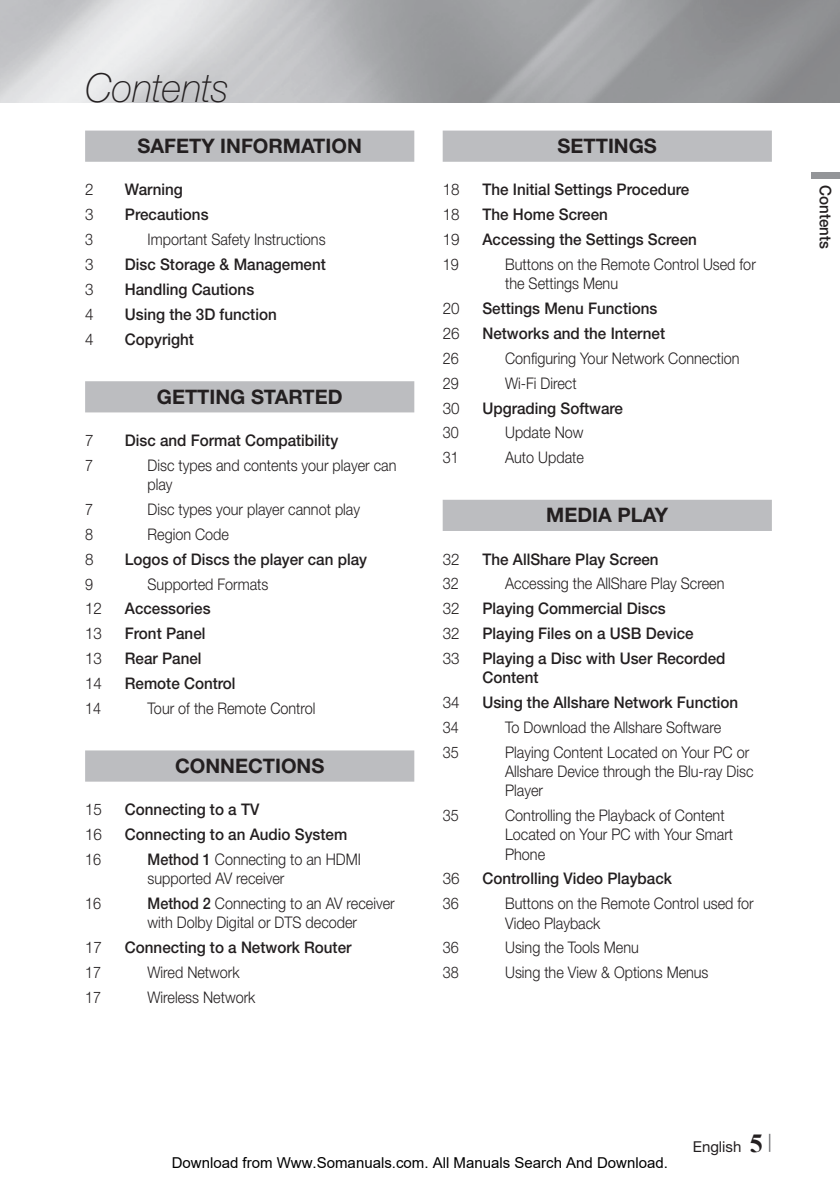
<style>
.page{position:relative;width:840px;height:1191px;background:#fff}
.page>*{position:absolute;margin:0;border:0;box-sizing:border-box;transform-origin:0 0}
.t1{font:italic 100 40px "Helvetica Neue CP35";color:#231f20;scale:.95 1}
.t2{font:700 20px "Helvetica Neue cp";color:#231f20}
.t3{font:300 16px/19.2px "Helvetica Neue cp";color:#231f20;scale:.9 1}
.t4{font:500 16px/19.2px "Helvetica Neue cp";color:#231f20;scale:.95 1}
.t5{font:300 16px "Helvetica Neue cp";color:#231f20;scale:.95 1}
.t6{font:15px "Arial";color:#000}
.t7{font:15px "Helvetica Neue cp";color:#231f20}
.s1{font-weight:500}
.s2{font-family:"Times New Roman";font-weight:700;font-size:26px}
</style>
<div class="page">
<div style="left:810px;top:172px;width:29px;height:6px;background:#939598"></div>
<div style="left:85px;top:131px;width:329px;height:31px;background:#bcbdc0"></div>
<div style="left:85px;top:381px;width:329px;height:31px;background:#bcbdc0"></div>
<div style="left:85px;top:750px;width:329px;height:31px;background:#bcbdc0"></div>
<div style="left:442px;top:131px;width:329px;height:31px;background:#bcbdc0"></div>
<div style="left:442px;top:500px;width:329px;height:31px;background:#bcbdc0"></div>
<h1 class="t1" style="left:85px;top:65px;width:153px">Contents</h1>
<p class="t2" style="left:137px;top:135px;width:130px">SAFETY INFORMATION</p>
<p class="t5" style="left:85px;top:180px;width:10px">2</p>
<p class="t4" style="left:125px;top:180px;width:63px">Warning</p>
<p class="t5" style="left:85px;top:205px;width:10px">3</p>
<p class="t4" style="left:125px;top:205px;width:90px">Precautions</p>
<p class="t3" style="left:85px;top:230px;width:10px">3</p>
<p class="t3" style="left:147px;top:230px;width:199px">Important Safety Instructions</p>
<p class="t5" style="left:85px;top:255px;width:10px">3</p>
<p class="t4" style="left:125px;top:255px;width:213px">Disc Storage &amp; Management</p>
<p class="t5" style="left:85px;top:280px;width:10px">3</p>
<p class="t4" style="left:125px;top:280px;width:138px">Handling Cautions</p>
<p class="t5" style="left:85px;top:305px;width:10px">4</p>
<p class="t4" style="left:125px;top:304px;width:161px">Using the 3D function</p>
<p class="t5" style="left:85px;top:330px;width:10px">4</p>
<p class="t4" style="left:125px;top:329px;width:74px">Copyright</p>
<p class="t2" style="left:157px;top:385px;width:28px">GETTING</p>
<p class="t2" style="left:251px;top:385px;width:27px">STARTED</p>
<p class="t5" style="left:85px;top:431px;width:10px">7</p>
<p class="t4" style="left:125px;top:431px;width:226px">Disc and Format Compatibility</p>
<p class="t3" style="left:85px;top:456px;width:10px">7</p>
<p class="t3" style="left:147px;top:456px;width:278px">Disc types and contents your player can play</p>
<p class="t3" style="left:85px;top:500px;width:10px">7</p>
<p class="t3" style="left:147px;top:500px;width:237px">Disc types your player cannot play</p>
<p class="t3" style="left:85px;top:525px;width:10px">8</p>
<p class="t3" style="left:147px;top:525px;width:92px">Region Code</p>
<p class="t5" style="left:85px;top:550px;width:10px">8</p>
<p class="t4" style="left:125px;top:549px;width:256px">Logos of Discs the player can play</p>
<p class="t3" style="left:85px;top:574px;width:10px">9</p>
<p class="t3" style="left:147px;top:574px;width:136px">Supported Formats</p>
<p class="t5" style="left:85px;top:599px;width:19px">12</p>
<p class="t4" style="left:125px;top:599px;width:92px">Accessories</p>
<p class="t5" style="left:85px;top:624px;width:19px">13</p>
<p class="t4" style="left:125px;top:624px;width:86px">Front Panel</p>
<p class="t5" style="left:85px;top:649px;width:19px">13</p>
<p class="t4" style="left:125px;top:649px;width:82px">Rear Panel</p>
<p class="t5" style="left:85px;top:674px;width:19px">14</p>
<p class="t4" style="left:125px;top:674px;width:118px">Remote Control</p>
<p class="t3" style="left:85px;top:699px;width:19px">14</p>
<p class="t3" style="left:147px;top:699px;width:188px">Tour of the Remote Control</p>
<p class="t2" style="left:175px;top:754px;width:30px">CONNECTIONS</p>
<p class="t5" style="left:85px;top:800px;width:19px">15</p>
<p class="t4" style="left:125px;top:800px;width:143px">Connecting to a TV</p>
<p class="t5" style="left:85px;top:825px;width:19px">16</p>
<p class="t4" style="left:125px;top:825px;width:235px">Connecting to an Audio System</p>
<p class="t3" style="left:85px;top:850px;width:19px">16</p>
<p class="t3" style="left:147px;top:850px;width:238px"><span class="s1">Method 1</span> Connecting to an HDMI supported AV receiver</p>
<p class="t3" style="left:85px;top:894px;width:19px">16</p>
<p class="t3" style="left:147px;top:894px;width:276px"><span class="s1">Method 2</span> Connecting to an AV receiver with Dolby Digital or DTS decoder</p>
<p class="t5" style="left:85px;top:938px;width:19px">17</p>
<p class="t4" style="left:125px;top:938px;width:240px">Connecting to a Network Router</p>
<p class="t3" style="left:85px;top:963px;width:19px">17</p>
<p class="t3" style="left:147px;top:963px;width:104px">Wired Network</p>
<p class="t3" style="left:85px;top:987px;width:19px">17</p>
<p class="t3" style="left:147px;top:987px;width:121px">Wireless Network</p>
<p class="t2" style="left:557px;top:135px;width:27px">SETTINGS</p>
<p class="t5" style="left:442px;top:180px;width:19px">18</p>
<p class="t4" style="left:482px;top:180px;width:219px">The Initial Settings Procedure</p>
<p class="t5" style="left:442px;top:205px;width:19px">18</p>
<p class="t4" style="left:482px;top:205px;width:133px">The Home Screen</p>
<p class="t5" style="left:442px;top:230px;width:19px">19</p>
<p class="t4" style="left:482px;top:230px;width:227px">Accessing the Settings Screen</p>
<p class="t3" style="left:442px;top:255px;width:19px">19</p>
<p class="t3" style="left:505px;top:255px;width:280px">Buttons on the Remote Control Used for the Settings Menu</p>
<p class="t5" style="left:442px;top:299px;width:19px">20</p>
<p class="t4" style="left:482px;top:299px;width:186px">Settings Menu Functions</p>
<p class="t5" style="left:442px;top:324px;width:19px">26</p>
<p class="t4" style="left:482px;top:324px;width:194px">Networks and the Internet</p>
<p class="t3" style="left:442px;top:349px;width:19px">26</p>
<p class="t3" style="left:505px;top:349px;width:262px">Configuring Your Network Connection</p>
<p class="t3" style="left:442px;top:373px;width:19px">29</p>
<p class="t3" style="left:505px;top:373px;width:81px">Wi-Fi Direct</p>
<p class="t5" style="left:442px;top:399px;width:19px">30</p>
<p class="t4" style="left:482px;top:398px;width:149px">Upgrading Software</p>
<p class="t3" style="left:442px;top:423px;width:19px">30</p>
<p class="t3" style="left:505px;top:423px;width:89px">Update Now</p>
<p class="t3" style="left:442px;top:448px;width:19px">31</p>
<p class="t3" style="left:505px;top:448px;width:89px">Auto Update</p>
<p class="t2" style="left:546px;top:504px;width:31px">MEDIA</p>
<p class="t2" style="left:617px;top:504px;width:52px">PLAY</p>
<p class="t5" style="left:442px;top:549px;width:19px">32</p>
<p class="t4" style="left:482px;top:549px;width:187px">The AllShare Play Screen</p>
<p class="t3" style="left:442px;top:574px;width:19px">32</p>
<p class="t3" style="left:505px;top:574px;width:245px">Accessing the AllShare Play Screen</p>
<p class="t5" style="left:442px;top:599px;width:19px">32</p>
<p class="t4" style="left:482px;top:599px;width:194px">Playing Commercial Discs</p>
<p class="t5" style="left:442px;top:624px;width:19px">32</p>
<p class="t4" style="left:482px;top:624px;width:224px">Playing Files on a USB Device</p>
<p class="t5" style="left:442px;top:649px;width:19px">33</p>
<p class="t4" style="left:482px;top:649px;width:257px">Playing a Disc with User Recorded<br>Content</p>
<p class="t5" style="left:442px;top:693px;width:19px">34</p>
<p class="t4" style="left:482px;top:693px;width:271px">Using the Allshare Network Function</p>
<p class="t3" style="left:442px;top:718px;width:19px">34</p>
<p class="t3" style="left:505px;top:718px;width:241px">To Download the Allshare Software</p>
<p class="t3" style="left:442px;top:742px;width:19px">35</p>
<p class="t3" style="left:505px;top:742px;width:277px">Playing Content Located on Your PC or<br>Allshare Device through the Blu-ray Disc<br>Player</p>
<p class="t3" style="left:442px;top:806px;width:19px">35</p>
<p class="t3" style="left:505px;top:806px;width:255px">Controlling the Playback of Content<br>Located on Your PC with Your Smart<br>Phone</p>
<p class="t5" style="left:442px;top:869px;width:19px">36</p>
<p class="t4" style="left:482px;top:869px;width:201px">Controlling Video Playback</p>
<p class="t3" style="left:442px;top:894px;width:19px">36</p>
<p class="t3" style="left:505px;top:894px;width:277px">Buttons on the Remote Control used for<br>Video Playback</p>
<p class="t3" style="left:442px;top:938px;width:19px">36</p>
<p class="t3" style="left:505px;top:938px;width:150px">Using the Tools Menu</p>
<p class="t3" style="left:442px;top:963px;width:19px">38</p>
<p class="t3" style="left:505px;top:963px;width:227px">Using the View &amp; Options Menus</p>
<p class="t4" style="left:834px;top:185px;width:69px;rotate:90deg">Contents</p>
<p class="t6" style="left:172px;top:1154px;width:497px">Download from Www.Somanuals.com. All Manuals Search And Download.</p>
<p class="t7" style="left:692px;top:1138px;width:80px">English <span class="s2">5</span> <sup>|</sup></p>
</div>
